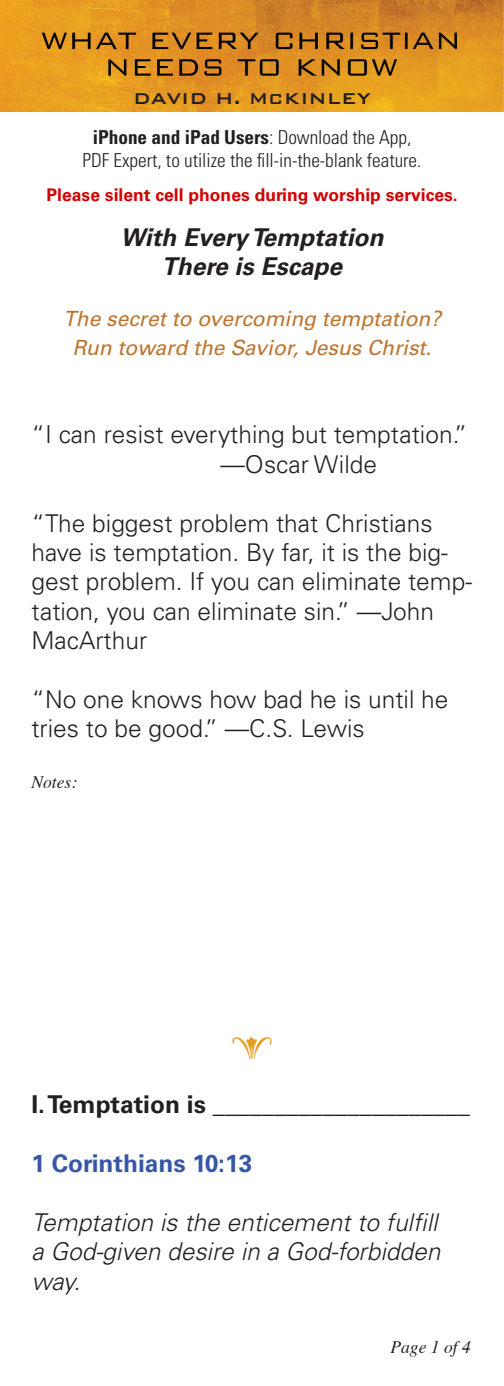
<style>
.page{position:relative;width:504px;height:1386px;background:#fff}
.page>*{position:absolute;margin:0;border:0;box-sizing:border-box;transform-origin:0 0}
.t1{font:300 24.5px/29.4px "Univers";color:#231f20}
.t2{font:italic 300 24.5px/29.4px "Univers";color:#231f20;text-align:justify}
.t3{font:italic 700 24.5px "Univers";color:#231f20}
.t4{font:700 24.5px "Univers";color:#3757a6}
.t5{font:italic 21px "Univers";color:#be742f}
.t6{font:500 21px "Bank Gothic";color:#231f20}
.t7{font:300 condensed 19.25px "Univers";color:#231f20}
.t8{font:700 condensed 19.25px "Univers";color:#231f20}
.t9{font:700 17.5px "Univers";color:#d20000}
.t10{font:italic 17.5px "Times";color:#231f20}
.s1{font-size:19.25px}
.s2{font-weight:300}
.s3{font-weight:700}
</style>
<div class="page">
<img style="left:0;top:0;width:504px;height:112px">
<p class="t6" style="left:133px;top:82px;width:239px">DAVID H. M<span class="s1">C</span>KINLEY</p>
<p class="t8" style="left:93px;top:125px;width:320px">iPhone and iPad Users<span class="s2">: Download the App,</span></p>
<p class="t7" style="left:83px;top:149px;width:340px">PDF Expert, to utilize the fill-in-the-blank feature.</p>
<p class="t9" style="left:47px;top:184px;width:413px">Please silent cell phones during worship services.</p>
<p class="t3" style="left:120px;top:223px;width:265px">With Every Temptation</p>
<p class="t3" style="left:162px;top:252px;width:182px">There is Escape</p>
<p class="t5" style="left:63px;top:306px;width:379px">The secret to overcoming temptation?</p>
<p class="t5" style="left:73px;top:335px;width:360px">Run toward the Savior, Jesus Christ.</p>
<p class="t1" style="left:220px;top:420px;width:249px;text-indent:-189px">“I can resist everything but temptation.” —Oscar Wilde</p>
<p class="t1" style="left:32px;top:508px;width:442px">“The biggest problem that Christians have is temptation. By far, it is the big&shy;gest problem. If you can eliminate temp&shy;tation, you can eliminate sin.” —John MacArthur</p>
<p class="t1" style="left:32px;top:685px;width:419px">“No one knows how bad he is until he tries to be good.” —C.S. Lewis</p>
<p class="t10" style="left:32px;top:767px;width:47px">Notes:</p>
<p class="t1" style="left:31px;top:1090px;width:440px"><span class="s3">I. Temptation is</span> _____________________</p>
<p class="t4" style="left:31px;top:1149px;width:222px">1 Corinthians 10:13</p>
<p class="t2" style="left:31px;top:1208px;width:410px">Temptation is the enticement to fulfill a God-given desire in a God-forbidden way.</p>
<p class="t10" style="left:391px;top:1332px;width:82px">Page 1 of 4</p>
</div>
